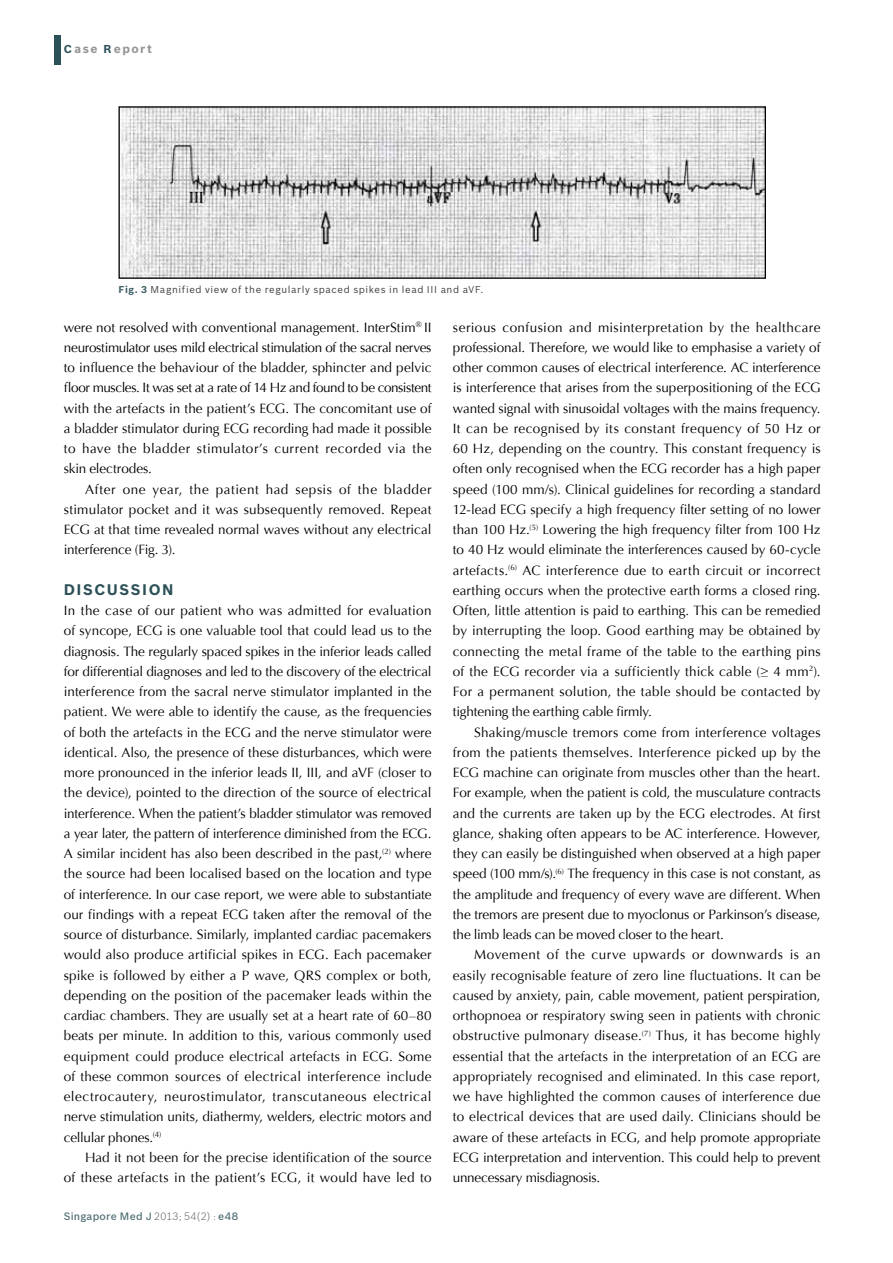
<style>
.page{position:relative;width:893px;height:1263px;background:#fff}
.page>*{position:absolute;margin:0;border:0;box-sizing:border-box;transform-origin:0 0}
.t1{font:700 15px "Bosch Sans";letter-spacing:.105em;color:#2b5057}
.t2{font:13.5px/20.2px "Optima";color:#000;text-align:justify}
.t3{font:700 12px "Bosch Sans";letter-spacing:.12em;color:#939598}
.t4{font:500 10.5px "Bosch Sans";letter-spacing:.025em;color:#4b6a70}
.t5{font:9.75px "Bosch Sans";letter-spacing:.065em;color:#414042}
.s1{font-size:11.25px;color:#2b5057}
.s2{font-weight:700;color:#406168}
.s3{font-weight:300;color:#636466}
</style>
<div class="page">
<div style="left:54px;top:35px;width:7px;height:29px;background:#2b5057"></div>
<img style="left:120px;top:108px;width:644px;height:169px">
<div style="left:118px;top:106px;width:648px;height:173px;border:1px solid #000"></div>
<p class="t3" style="left:64px;top:41px;width:90px"><span class="s1">C</span>ase <span class="s1">R</span>eport</p>
<p class="t5" style="left:118px;top:283px;width:366px"><span class="s2">Fig. 3</span> Magnified view of the regularly spaced spikes in lead III and aVF.</p>
<p class="t2" style="left:64px;top:317px;width:369px">were not resolved with conventional management. InterStim<sup>®</sup> II neurostimulator uses mild electrical stimulation of the sacral nerves to influence the behaviour of the bladder, sphincter and pelvic floor muscles. It was set at a rate of 14 Hz and found to be consistent with the artefacts in the patient’s ECG. The concomitant use of a bladder stimulator during ECG recording had made it possible to have the bladder stimulator’s current recorded via the skin electrodes.</p>
<p class="t2" style="left:64px;top:479px;width:369px;text-indent:21px">After one year, the patient had sepsis of the bladder stimulator pocket and it was subsequently removed. Repeat ECG at that time revealed normal waves without any electrical interference (Fig. 3).</p>
<p class="t1" style="left:64px;top:580px;width:111px">DISCUSSION</p>
<p class="t2" style="left:64px;top:600px;width:369px">In the case of our patient who was admitted for evaluation of syncope, ECG is one valuable tool that could lead us to the diagnosis. The regularly spaced spikes in the inferior leads called for differential diagnoses and led to the discovery of the electrical interference from the sacral nerve stimulator implanted in the patient. We were able to identify the cause, as the frequencies of both the artefacts in the ECG and the nerve stimulator were identical. Also, the presence of these disturbances, which were more pronounced in the inferior leads II, III, and aVF (closer to the device), pointed to the direction of the source of electrical interference. When the patient’s bladder stimulator was removed a year later, the pattern of interference diminished from the ECG.<br>A similar incident has also been described in the past,<sup>(2)</sup> where the source had been localised based on the location and type of interference. In our case report, we were able to substantiate our findings with a repeat ECG taken after the removal of the source of disturbance. Similarly, implanted cardiac pacemakers would also produce artificial spikes in ECG. Each pacemaker spike is followed by either a P wave, QRS complex or both, depending on the position of the pacemaker leads within the cardiac chambers. They are usually set at a heart rate of 60–80 beats per minute. In addition to this, various commonly used equipment could produce electrical artefacts in ECG. Some of these common sources of electrical interference include electrocautery, neurostimulator, transcutaneous electrical nerve stimulation units, diathermy, welders, electric motors and cellular phones.<sup>(4)</sup></p>
<p class="t2" style="left:64px;top:1147px;width:369px;text-align:right">Had it not been for the precise identification of the source<br>of these artefacts in the patient’s ECG, it would have led to</p>
<p class="t4" style="left:64px;top:1210px;width:176px">Singapore Med J <span class="s3">2013; 54(2) :</span> e48</p>
<p class="t2" style="left:453px;top:317px;width:369px">serious confusion and misinterpretation by the healthcare professional. Therefore, we would like to emphasise a variety of other common causes of electrical interference. AC interference is interference that arises from the superpositioning of the ECG wanted signal with sinusoidal voltages with the mains frequency.<br>It can be recognised by its constant frequency of 50 Hz or 60 Hz, depending on the country. This constant frequency is often only recognised when the ECG recorder has a high paper speed (100 mm/s). Clinical guidelines for recording a standard 12-lead ECG specify a high frequency filter setting of no lower than 100 Hz.<sup>(5)</sup> Lowering the high frequency filter from 100 Hz to 40 Hz would eliminate the interferences caused by 60-cycle artefacts.<sup>(6)</sup> AC interference due to earth circuit or incorrect earthing occurs when the protective earth forms a closed ring.<br>Often, little attention is paid to earthing. This can be remedied by interrupting the loop. Good earthing may be obtained by connecting the metal frame of the table to the earthing pins of the ECG recorder via a sufficiently thick cable (≥ 4 mm<sup>2</sup>).<br>For a permanent solution, the table should be contacted by tightening the earthing cable firmly.</p>
<p class="t2" style="left:453px;top:722px;width:369px;text-indent:21px">Shaking/muscle tremors come from interference voltages from the patients themselves. Interference picked up by the ECG machine can originate from muscles other than the heart.<br>For example, when the patient is cold, the musculature contracts and the currents are taken up by the ECG electrodes. At first glance, shaking often appears to be AC interference. However, they can easily be distinguished when observed at a high paper speed (100 mm/s).<sup>(6)</sup> The frequency in this case is not constant, as the amplitude and frequency of every wave are different. When the tremors are present due to myoclonus or Parkinson’s disease, the limb leads can be moved closer to the heart.</p>
<p class="t2" style="left:453px;top:945px;width:369px;text-indent:21px">Movement of the curve upwards or downwards is an easily recognisable feature of zero line fluctuations. It can be caused by anxiety, pain, cable movement, patient perspiration, orthopnoea or respiratory swing seen in patients with chronic obstructive pulmonary disease.<sup>(7)</sup> Thus, it has become highly essential that the artefacts in the interpretation of an ECG are appropriately recognised and eliminated. In this case report, we have highlighted the common causes of interference due to electrical devices that are used daily. Clinicians should be aware of these artefacts in ECG, and help promote appropriate ECG interpretation and intervention. This could help to prevent unnecessary misdiagnosis.</p>
</div>
